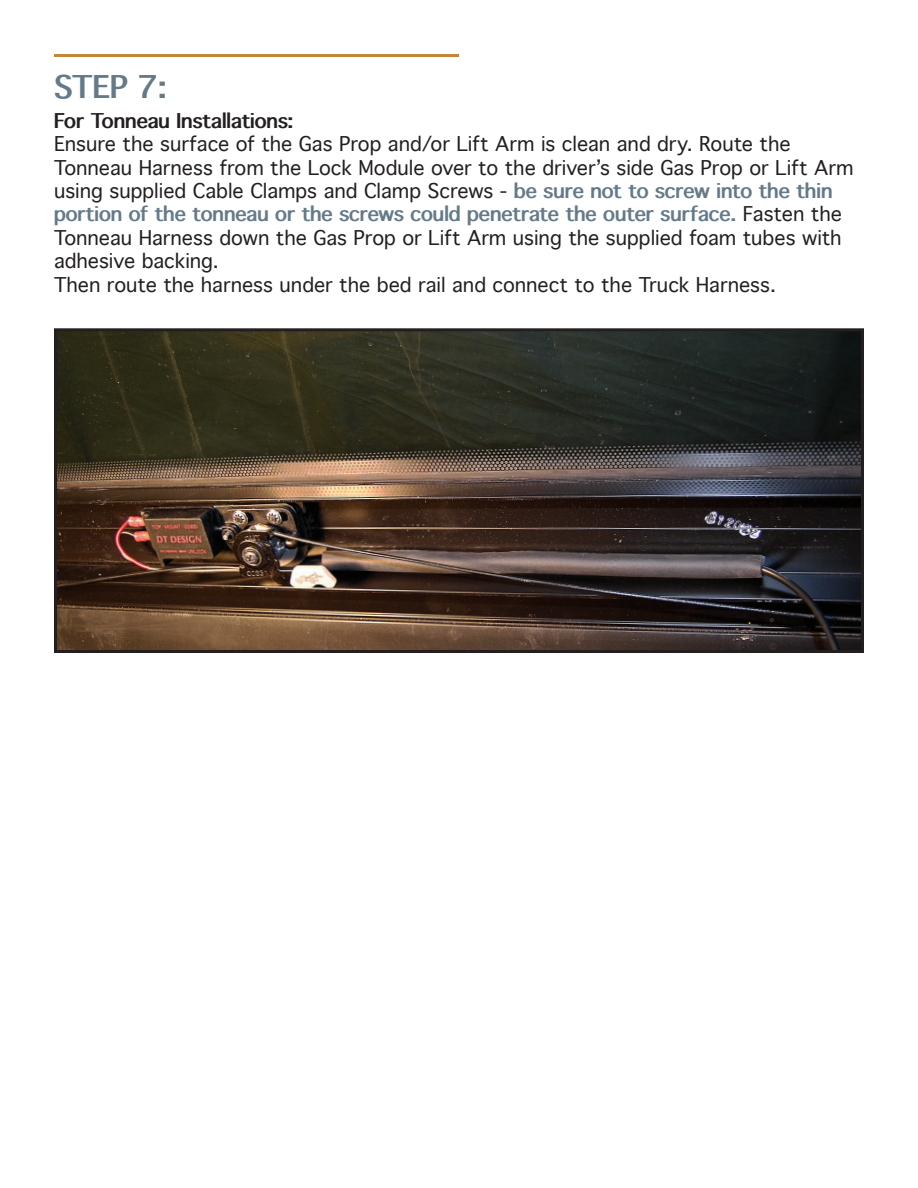
<style>
.page{position:relative;width:918px;height:1188px;background:#fff}
.page>*{position:absolute;margin:0;border:0;box-sizing:border-box;transform-origin:0 0}
.t1{font:700 30px "Thonburi";color:#647a89}
.t2{font:19.5px/23.4px "Thonburi";color:#231f20}
.t3{font:700 19.5px "Thonburi";color:#231f20}
.s1{font-weight:700;color:#647a89}
</style>
<div class="page">
<img style="left:58px;top:332px;width:802px;height:317px">
<div style="left:54px;top:328px;width:810px;height:325px;border:3px solid #231f20"></div>
<hr style="left:54px;top:54px;width:405px;height:3px;background:#c38739">
<h1 class="t1" style="left:54px;top:70px;width:114px">STEP 7:</h1>
<p class="t3" style="left:54px;top:110px;width:241px">For Tonneau Installations:</p>
<p class="t2" style="left:54px;top:133px;width:801px">Ensure the surface of the Gas Prop and/or Lift Arm is clean and dry. Route the Tonneau Harness from the Lock Module over to the driver’s side Gas Prop or Lift Arm using supplied Cable Clamps and Clamp Screws - <span class="s1">be sure not to screw into the thin portion of the tonneau or the screws could penetrate the outer surface.</span> Fasten the Tonneau Harness down the Gas Prop or Lift Arm using the supplied foam tubes with adhesive backing.<br>Then route the harness under the bed rail and connect to the Truck Harness.</p>
</div>
